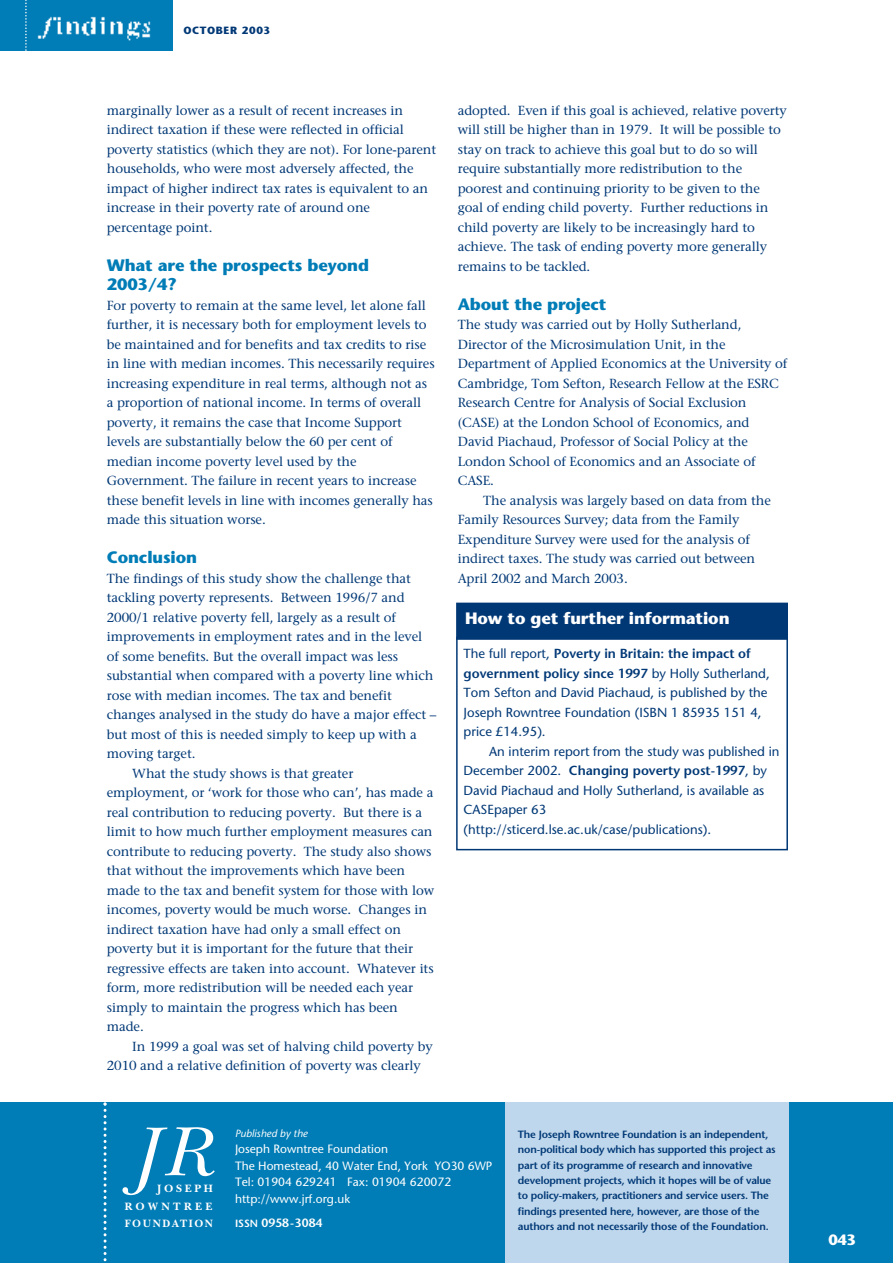
<style>
.page{position:relative;width:893px;height:1263px;background:#fff}
.page>*{position:absolute;margin:0;border:0;box-sizing:border-box;transform-origin:0 0}
.t1{font:700 16.5px/19.5px "Stone Sans";letter-spacing:-.005em;color:#007cb6}
.t2{font:700 16.5px "Stone Sans";letter-spacing:-.005em;color:#fff}
.t3{font:700 15px "Stone Sans";color:#fff}
.t4{font:13.2px/19.5px "Stone Serif";letter-spacing:-.005em;color:#003876}
.t5{font:13.2px/19.5px "Stone Sans";color:#003876}
.t6{font:12px/16.5px "Stone Sans";color:#fff}
.t7{font:600 12px "Stone Sans";color:#fff}
.t8{font:700 11.1px/17.5px "New Baskerville";letter-spacing:.24em;color:#fff;text-align:justify}
.t9{font:600 10.5px/15.5px "Stone Sans";letter-spacing:-.015em;color:#003876}
.t10{font:italic 10.5px "Stone Sans";color:#fff}
.t11{font:700 10.5px "Stone Sans";letter-spacing:.065em;color:#003876}
.s1{font-weight:600}
.s2{font-size:10.5px}
</style>
<div class="page">
<div style="left:0;top:1102px;width:892px;height:161px;background:#007cb6"></div>
<svg style="left:122px;top:1127px;width:93px;height:68px"></svg>
<div style="left:506px;top:1102px;width:283px;height:161px;background:#bfd7ec"></div>
<svg style="left:104px;top:1102px;width:2px;height:161px"></svg>
<div style="left:0;top:0;width:173px;height:50px;background:#007cb6"></div>
<img style="left:37px;top:16px;width:114px;height:25px">
<svg style="left:25px;top:0;width:2px;height:51px"></svg>
<div style="left:456px;top:637px;width:332px;height:213px;border:2px solid #003876"></div>
<div style="left:457px;top:603px;width:330px;height:36px;background:#003876"></div>
<div style="left:456px;top:603px;width:332px;height:37px;border:2px solid #003876"></div>
<p class="t11" style="left:183px;top:27px;width:88px">OCTOBER 2003</p>
<p class="t4" style="left:107px;top:102px;width:331px">marginally lower as a result of recent increases in indirect taxation if these were reflected in official poverty statistics (which they are not). For lone-parent households, who were most adversely affected, the impact of higher indirect tax rates is equivalent to an increase in their poverty rate of around one percentage point.</p>
<p class="t1" style="left:107px;top:257px;width:264px">What are the prospects beyond<br>2003/4?</p>
<p class="t4" style="left:107px;top:297px;width:329px">For poverty to remain at the same level, let alone fall further, it is necessary both for employment levels to be maintained and for benefits and tax credits to rise in line with median incomes. This necessarily requires increasing expenditure in real terms, although not as a proportion of national income. In terms of overall poverty, it remains the case that Income Support levels are substantially below the 60 per cent of median income poverty level used by the Government. The failure in recent years to increase these benefit levels in line with incomes generally has made this situation worse.</p>
<p class="t1" style="left:107px;top:549px;width:92px">Conclusion</p>
<p class="t4" style="left:107px;top:570px;width:306px">The findings of this study show the challenge that</p>
<p class="t4" style="left:107px;top:589px;width:299px">tackling poverty represents. Between 1996/7 and</p>
<p class="t4" style="left:107px;top:609px;width:291px">2000/1 relative poverty fell, largely as a result of</p>
<p class="t4" style="left:107px;top:628px;width:317px">improvements in employment rates and in the level</p>
<p class="t4" style="left:107px;top:648px;width:293px">of some benefits. But the overall impact was less</p>
<p class="t4" style="left:107px;top:667px;width:328px">substantial when compared with a poverty line which</p>
<p class="t4" style="left:107px;top:687px;width:286px">rose with median incomes. The tax and benefit</p>
<p class="t4" style="left:107px;top:706px;width:331px">changes analysed in the study do have a major effect –</p>
<p class="t4" style="left:107px;top:726px;width:311px">but most of this is needed simply to keep up with a</p>
<p class="t4" style="left:107px;top:745px;width:90px">moving target.</p>
<p class="t4" style="left:132px;top:765px;width:223px">What the study shows is that greater</p>
<p class="t4" style="left:107px;top:784px;width:328px">employment, or ‘work for those who can’, has made a</p>
<p class="t4" style="left:107px;top:804px;width:317px">real contribution to reducing poverty. But there is a</p>
<p class="t4" style="left:107px;top:823px;width:327px">limit to how much further employment measures can</p>
<p class="t4" style="left:107px;top:843px;width:326px">contribute to reducing poverty. The study also shows</p>
<p class="t4" style="left:107px;top:862px;width:300px">that without the improvements which have been</p>
<p class="t4" style="left:107px;top:882px;width:329px">made to the tax and benefit system for those with low</p>
<p class="t4" style="left:107px;top:901px;width:322px">incomes, poverty would be much worse. Changes in</p>
<p class="t4" style="left:107px;top:921px;width:296px">indirect taxation have had only a small effect on</p>
<p class="t4" style="left:107px;top:940px;width:308px">poverty but it is important for the future that their</p>
<p class="t4" style="left:107px;top:960px;width:328px">regressive effects are taken into account. Whatever its</p>
<p class="t4" style="left:107px;top:979px;width:308px">form, more redistribution will be needed each year</p>
<p class="t4" style="left:107px;top:999px;width:292px">simply to maintain the progress which has been</p>
<p class="t4" style="left:107px;top:1018px;width:38px">made.</p>
<p class="t4" style="left:132px;top:1038px;width:302px">In 1999 a goal was set of halving child poverty by</p>
<p class="t4" style="left:107px;top:1057px;width:315px">2010 and a relative definition of poverty was clearly</p>
<p class="t4" style="left:458px;top:102px;width:330px">adopted. Even if this goal is achieved, relative poverty will still be higher than in 1979. It will be possible to stay on track to achieve this goal but to do so will require substantially more redistribution to the poorest and continuing priority to be given to the goal of ending child poverty. Further reductions in child poverty are likely to be increasingly hard to achieve. The task of ending poverty more generally remains to be tackled.</p>
<p class="t1" style="left:458px;top:296px;width:150px">About the project</p>
<p class="t4" style="left:458px;top:316px;width:331px">The study was carried out by Holly Sutherland, Director of the Microsimulation Unit, in the Department of Applied Economics at the University of Cambridge, Tom Sefton, Research Fellow at the ESRC Research Centre for Analysis of Social Exclusion (CASE) at the London School of Economics, and David Piachaud, Professor of Social Policy at the London School of Economics and an Associate of CASE.</p>
<p class="t4" style="left:458px;top:492px;width:315px;text-indent:26px">The analysis was largely based on data from the Family Resources Survey; data from the Family Expenditure Survey were used for the analysis of indirect taxes. The study was carried out between April 2002 and March 2003.</p>
<p class="t2" style="left:465px;top:612px;width:266px">How to get further information</p>
<p class="t5" style="left:463px;top:645px;width:308px">The full report, <span class="s1">Poverty in Britain: the impact of government policy since 1997</span> by Holly Sutherland, Tom Sefton and David Piachaud, is published by the Joseph Rowntree Foundation (ISBN 1 85935 151 4, price £14.95).</p>
<p class="t5" style="left:463px;top:743px;width:317px;text-indent:26px">An interim report from the study was published in December 2002. <span class="s1">Changing poverty post-1997</span>, by David Piachaud and Holly Sutherland, is available as CASEpaper 63 (http://sticerd.lse.ac.uk/case/publications).</p>
<p class="t8" style="left:125px;top:1181px;width:90px;text-indent:32px">JOSEPH ROWNTREE FOUNDATION</p>
<p class="t10" style="left:235px;top:1129px;width:74px">Published by the</p>
<p class="t6" style="left:235px;top:1142px;width:259px">Joseph Rowntree Foundation<br>The Homestead, 40 Water End, York YO30 6WP<br>Tel: 01904 629241 Fax: 01904 620072 http://www.jrf.org.uk</p>
<p class="t7" style="left:235px;top:1218px;width:89px"><span class="s2">ISSN</span> 0958-3084</p>
<p class="t9" style="left:518px;top:1127px;width:259px">The Joseph Rowntree Foundation is an independent, non-political body which has supported this project as part of its programme of research and innovative development projects, which it hopes will be of value to policy-makers, practitioners and service users. The findings presented here, however, are those of the authors and not necessarily those of the Foundation.</p>
<p class="t3" style="left:828px;top:1234px;width:29px">043</p>
</div>
